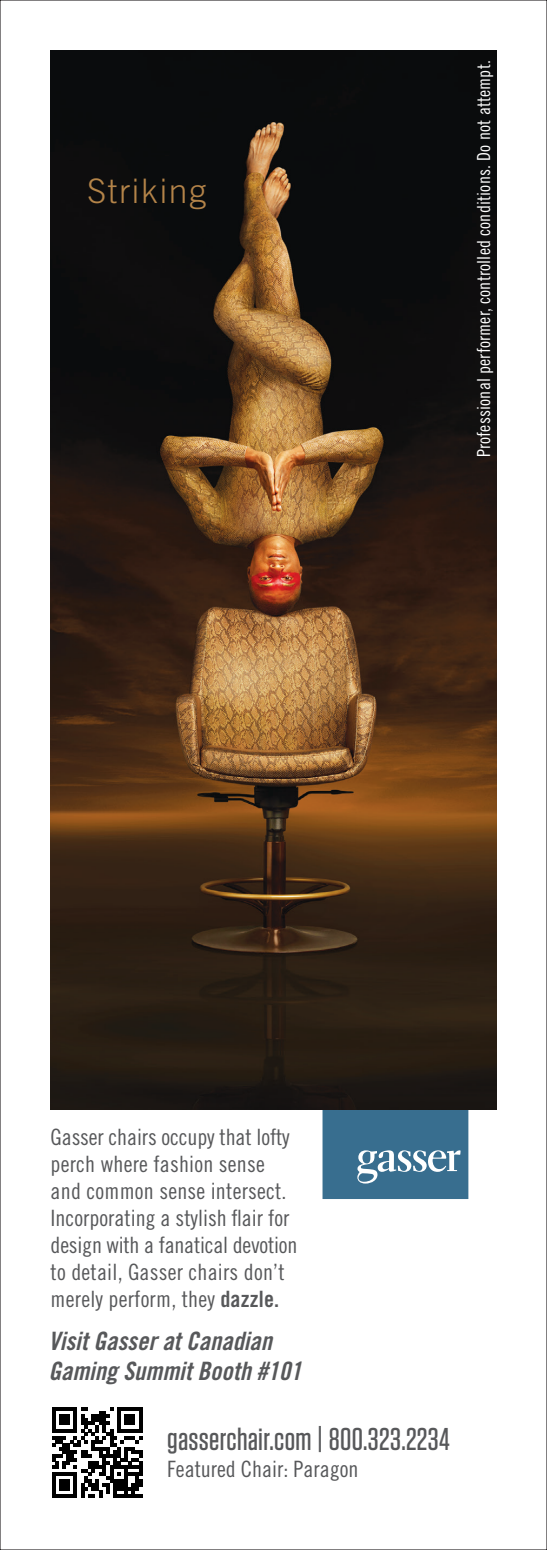
<style>
.page{position:relative;width:547px;height:1550px;background:#fff}
.page>*{position:absolute;margin:0;border:0;box-sizing:border-box;transform-origin:0 0}
.t1{font:300 33.75px "Trade Gothic";letter-spacing:.05em;color:#b48449}
.t2{font:500 31.5px "Tungsten";letter-spacing:.01em;color:#57585a}
.t3{font:25.2px/30.4px "Trade Gothic Bold Cond Twenty Obl";color:#57585a}
.t4{font:22.5px/27px "Trade Gothic Cond Eighteen";color:#57585a}
.t5{font:18px "Trade Gothic Cond Eighteen";letter-spacing:.01em;color:#fff}
.s1{font-family:"Trade Gothic Bold Cond Twenty"}
</style>
<div class="page">
<svg style="left:322px;top:1109px;width:146px;height:89px;background:#477896"></svg>
<img style="left:51px;top:51px;width:445px;height:1058px">
<svg style="left:52px;top:1407px;width:90px;height:90px"></svg>
<p class="t1" style="left:87px;top:171px;width:120px">Striking</p>
<p class="t5" style="left:473px;top:457px;width:398px;rotate:-90deg">Professional performer, controlled conditions. Do not attempt.</p>
<p class="t4" style="left:51px;top:1123px;width:248px">Gasser chairs occupy that lofty perch where fashion sense and common sense intersect.<br>Incorporating a stylish flair for design with a fanatical devotion to detail, Gasser chairs don’t merely perform, they <span class="s1">dazzle.</span></p>
<p class="t3" style="left:48px;top:1325px;width:254px">Visit Gasser at Canadian<br>Gaming Summit Booth #101</p>
<p class="t2" style="left:167px;top:1422px;width:284px">gasserchair.com | 800.323.2234</p>
<p class="t4" style="left:167px;top:1454px;width:193px">Featured Chair: Paragon</p>
</div>
